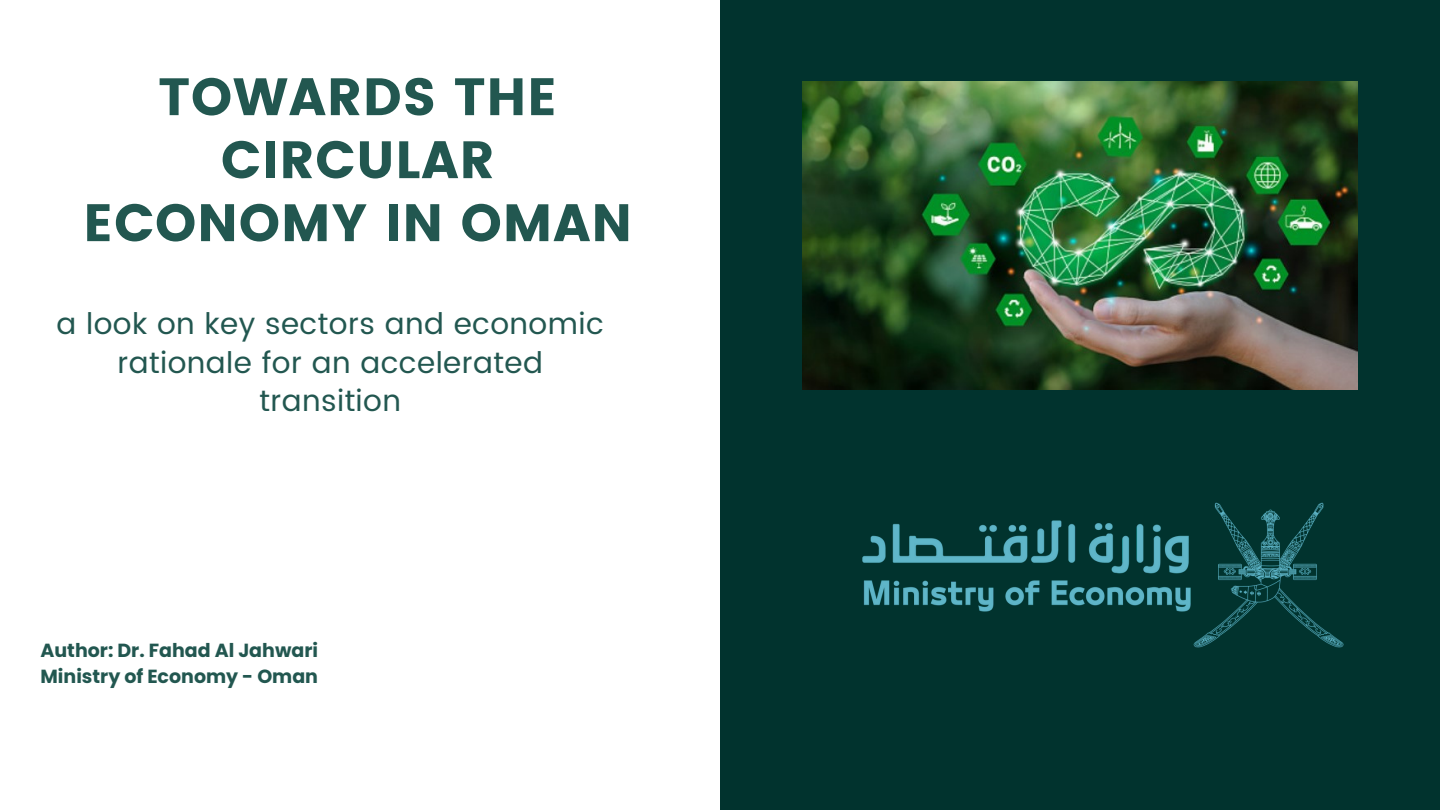
<style>
.page{position:relative;width:1440px;height:810px;background:#fff}
.page>*{position:absolute;margin:0;border:0;box-sizing:border-box;transform-origin:0 0}
.t1{font:52.5px/63px "Poppins";letter-spacing:.015em;color:#225750;text-align:center}
.t2{font:29.6px/38.2px "Poppins";letter-spacing:.015em;color:#225750;text-align:center}
.t3{font:700 19px "Poppins";color:#225750}
</style>
<div class="page">
<div style="left:720px;top:0;width:720px;height:810px;background:#01332e"></div>
<img style="left:862px;top:502px;width:482px;height:146px">
<img style="left:802px;top:81px;width:556px;height:309px">
<p class="t1" style="left:83px;top:66px;width:550px">TOWARDS THE<br>CIRCULAR<br>ECONOMY IN OMAN</p>
<p class="t2" style="left:57px;top:305px;width:549px">a look on key sectors and economic rationale for an accelerated transition</p>
<p class="t3" style="left:40px;top:637px;width:279px">Author: Dr. Fahad Al Jahwari</p>
<p class="t3" style="left:40px;top:663px;width:279px">Ministry of Economy - Oman</p>
</div>
